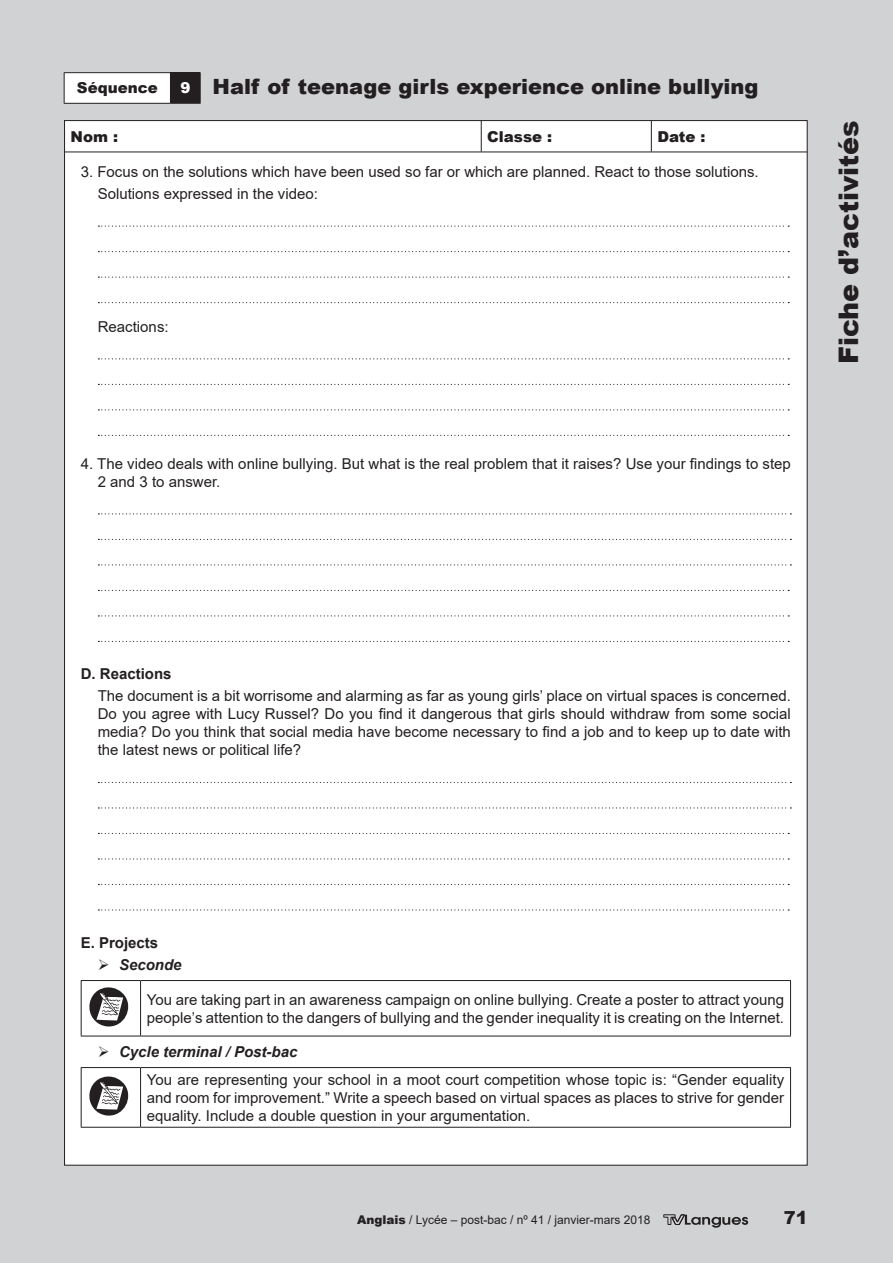
<style>
.page{position:relative;width:893px;height:1263px;background:#d1d2d4}
.page>*{position:absolute;margin:0;border:0;box-sizing:border-box;transform-origin:0 0}
.t1{font:900 27px "Arial";color:#231f20}
.t2{font:900 21px "Arial";color:#231f20}
.t3{font:900 18px "Arial";color:#231f20}
.t4{font:15px/18px "Arial";color:#231f20}
.t5{font:italic 700 15px "Arial";color:#231f20}
.t6{font:900 15px "Arial";color:#231f20}
.t7{font:700 15px "Arial";color:#231f20}
.t8{font:900 15px "Arial";color:#fff}
.t9{font:12px "Arial";color:#231f20}
.s1{font-weight:900}
</style>
<div class="page">
<div style="left:65px;top:121px;width:742px;height:1044px;background:#fff"></div>
<hr style="left:481px;top:121px;width:1px;height:31px;background:#231f20">
<hr style="left:651px;top:121px;width:1px;height:31px;background:#231f20">
<hr style="left:65px;top:152px;width:416px;height:1px;background:#231f20">
<hr style="left:481px;top:152px;width:170px;height:1px;background:#231f20">
<hr style="left:651px;top:152px;width:156px;height:1px;background:#231f20">
<div style="left:64px;top:73px;width:106px;height:30px;background:#fff"></div>
<div style="left:170px;top:73px;width:30px;height:30px;background:#231f20"></div>
<hr style="left:64px;top:72px;width:106px;height:1px;background:#231f20">
<hr style="left:64px;top:73px;width:1px;height:30px;background:#231f20">
<hr style="left:64px;top:103px;width:106px;height:1px;background:#231f20">
<hr style="left:170px;top:72px;width:31px;height:1px;background:#231f20">
<hr style="left:200px;top:73px;width:1px;height:30px;background:#231f20">
<hr style="left:170px;top:103px;width:31px;height:1px;background:#231f20">
<svg style="left:98px;top:226px;width:691px;height:1px"></svg>
<svg style="left:98px;top:251px;width:691px;height:1px"></svg>
<svg style="left:98px;top:277px;width:691px;height:1px"></svg>
<svg style="left:98px;top:302px;width:691px;height:1px"></svg>
<svg style="left:98px;top:358px;width:691px;height:1px"></svg>
<svg style="left:98px;top:384px;width:691px;height:1px"></svg>
<svg style="left:98px;top:409px;width:691px;height:1px"></svg>
<svg style="left:98px;top:435px;width:691px;height:1px"></svg>
<svg style="left:98px;top:513px;width:693px;height:1px"></svg>
<svg style="left:98px;top:539px;width:693px;height:1px"></svg>
<svg style="left:98px;top:564px;width:693px;height:1px"></svg>
<svg style="left:98px;top:590px;width:691px;height:1px"></svg>
<svg style="left:98px;top:615px;width:691px;height:1px"></svg>
<svg style="left:98px;top:641px;width:691px;height:1px"></svg>
<svg style="left:98px;top:782px;width:693px;height:1px"></svg>
<svg style="left:98px;top:807px;width:693px;height:1px"></svg>
<svg style="left:98px;top:833px;width:691px;height:1px"></svg>
<svg style="left:98px;top:858px;width:691px;height:1px"></svg>
<svg style="left:98px;top:884px;width:691px;height:1px"></svg>
<svg style="left:98px;top:909px;width:691px;height:1px"></svg>
<hr style="left:140px;top:981px;width:1px;height:55px;background:#231f20">
<hr style="left:81px;top:980px;width:60px;height:1px;background:#231f20">
<hr style="left:81px;top:981px;width:1px;height:55px;background:#231f20">
<hr style="left:141px;top:980px;width:650px;height:1px;background:#231f20">
<hr style="left:790px;top:981px;width:1px;height:55px;background:#231f20">
<hr style="left:81px;top:1036px;width:60px;height:1px;background:#231f20">
<hr style="left:141px;top:1036px;width:650px;height:1px;background:#231f20">
<svg style="left:89px;top:987px;width:40px;height:40px"></svg>
<hr style="left:140px;top:1068px;width:1px;height:59px;background:#231f20">
<hr style="left:81px;top:1067px;width:60px;height:1px;background:#231f20">
<hr style="left:81px;top:1068px;width:1px;height:59px;background:#231f20">
<hr style="left:141px;top:1067px;width:650px;height:1px;background:#231f20">
<hr style="left:790px;top:1068px;width:1px;height:59px;background:#231f20">
<hr style="left:81px;top:1127px;width:60px;height:1px;background:#231f20">
<hr style="left:141px;top:1127px;width:650px;height:1px;background:#231f20">
<svg style="left:89px;top:1076px;width:40px;height:40px"></svg>
<svg style="left:663px;top:1214px;width:85px;height:14px"></svg>
<p class="t6" style="left:77px;top:77px;width:82px">Séquence</p>
<p class="t8" style="left:180px;top:77px;width:12px">9</p>
<h2 class="t2" style="left:213px;top:71px;width:547px">Half of teenage girls experience online bullying</h2>
<p class="t6" style="left:71px;top:125px;width:49px">Nom :</p>
<p class="t6" style="left:487px;top:125px;width:66px">Classe :</p>
<p class="t6" style="left:657px;top:125px;width:50px">Date :</p>
<p class="t4" style="left:98px;top:160px;width:662px;line-height:22.2px;text-indent:-17px">3. Focus on the solutions which have been used so far or which are planned. React to those solutions.<br>Solutions expressed in the video:</p>
<p class="t4" style="left:98px;top:317px;width:72px">Reactions:</p>
<p class="t4" style="left:98px;top:454px;width:695px;text-indent:-17px">4. The video deals with online bullying. But what is the real problem that it raises? Use your findings to step<br>2 and 3 to answer.</p>
<h1 class="t1" style="left:829px;top:364px;width:246px;rotate:-90deg">Fiche d’activités</h1>
<p class="t7" style="left:81px;top:663px;width:92px">D. Reactions</p>
<p class="t4" style="left:98px;top:687px;width:695px;text-align:justify">The document is a bit worrisome and alarming as far as young girls’ place on virtual spaces is concerned.<br>Do you agree with Lucy Russel? Do you find it dangerous that girls should withdraw from some social media? Do you think that social media have become necessary to find a job and to keep up to date with the latest news or political life?</p>
<p class="t7" style="left:81px;top:932px;width:79px">E. Projects</p>
<p class="t5" style="left:119px;top:955px;width:64px">Seconde</p>
<p class="t4" style="left:147px;top:990px;width:639px">You are taking part in an awareness campaign on online bullying. Create a poster to attract young people’s attention to the dangers of bullying and the gender inequality it is creating on the Internet.</p>
<p class="t5" style="left:119px;top:1042px;width:180px">Cycle terminal / Post-bac</p>
<p class="t4" style="left:147px;top:1070px;width:639px;text-align:justify">You are representing your school in a moot court competition whose topic is: “Gender equality and room for improvement.” Write a speech based on virtual spaces as places to strive for gender equality. Include a double question in your argumentation.</p>
<p class="t9" style="left:357px;top:1212px;width:295px"><span class="s1">Anglais</span> / Lycée – post-bac / nº 41 / janvier-mars 2018</p>
<p class="t3" style="left:784px;top:1205px;width:26px">71</p>
</div>
